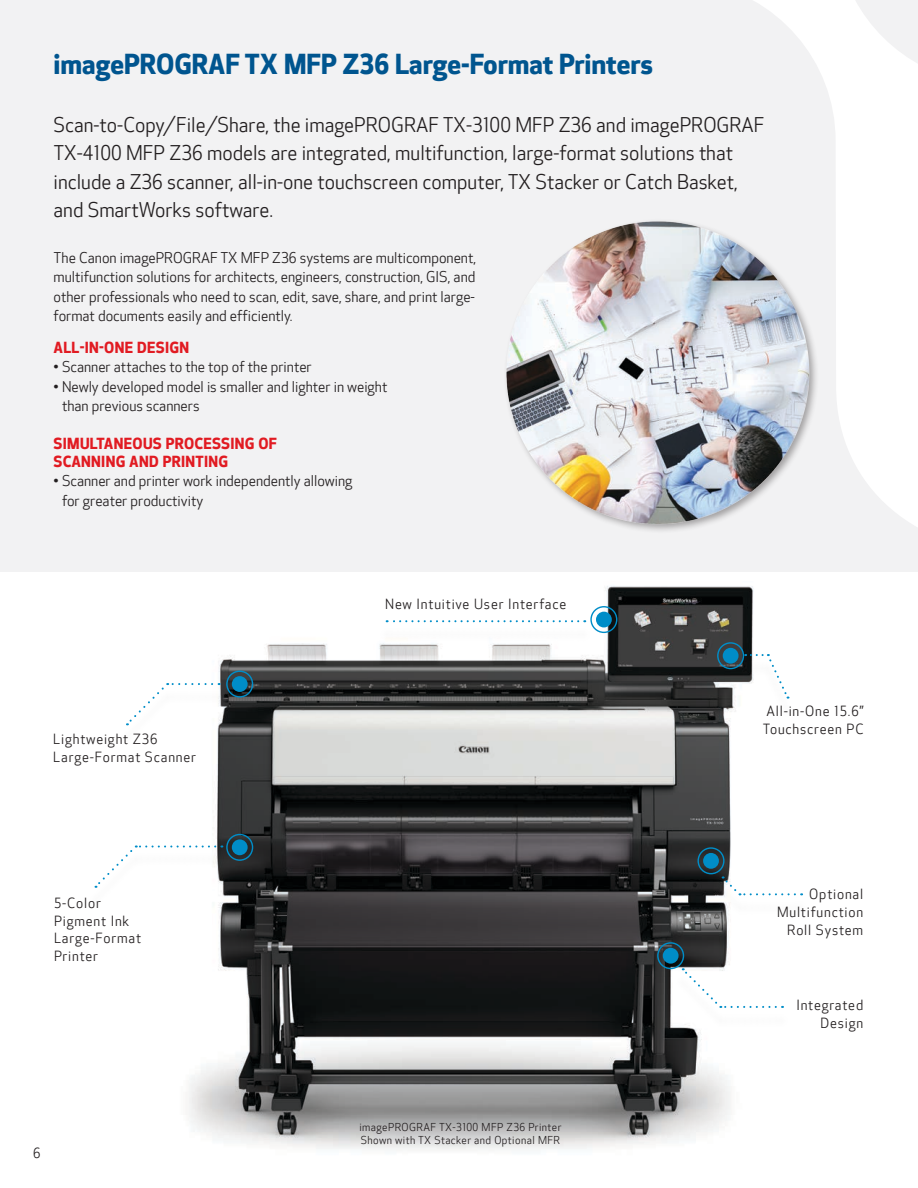
<style>
.page{position:relative;width:918px;height:1188px;background:#fff}
.page>*{position:absolute;margin:0;border:0;box-sizing:border-box;transform-origin:0 0}
.Headline_New{font:700 27px "Optic Sans 401";color:#00558f}
.PageIntroText{font:19.5px/28.5px "Optic Sans 201";color:#231f20}
.Copy_Heads{font:700 15px/18px "Optic Sans 401";letter-spacing:.02em;color:#e11b22}
.BodyCopy{font:14.25px/19.5px "Optic Sans 201";color:#231f20}
.t1{font:13.5px/18px "Optic Sans 201";letter-spacing:.06em;color:#231f20}
.PhotoCaptions{font:10.5px/12.6px "Optic Sans 201";letter-spacing:.04em;color:#231f20}
</style>
<div class="page">
<svg style="left:0;top:0;width:918px;height:572px;fill:#f2f2f3"></svg>
<img style="left:145px;top:586px;width:609px;height:564px">
<img style="left:500px;top:215px;width:319px;height:319px">
<div style="left:232px;top:676px;width:16px;height:16px;background:#008dc8;border-radius:50%"></div>
<div style="left:226px;top:671px;width:27px;height:27px;border:1px solid #008dc8;border-radius:50%"></div>
<div style="left:723px;top:648px;width:16px;height:16px;background:#008dc8;border-radius:50%"></div>
<div style="left:717px;top:642px;width:27px;height:27px;border:1px solid #008dc8;border-radius:50%"></div>
<div style="left:703px;top:853px;width:16px;height:16px;background:#008dc8;border-radius:50%"></div>
<div style="left:697px;top:847px;width:28px;height:27px;border:1px solid #008dc8;border-radius:50%"></div>
<div style="left:663px;top:948px;width:16px;height:16px;background:#008dc8;border-radius:50%"></div>
<div style="left:657px;top:942px;width:27px;height:27px;border:1px solid #008dc8;border-radius:50%"></div>
<div style="left:596px;top:612px;width:16px;height:15px;background:#008dc8;border-radius:50%"></div>
<div style="left:590px;top:606px;width:27px;height:27px;border:1px solid #008dc8;border-radius:50%"></div>
<div style="left:232px;top:839px;width:16px;height:16px;background:#008dc8;border-radius:50%"></div>
<div style="left:226px;top:834px;width:27px;height:27px;border:1px solid #008dc8;border-radius:50%"></div>
<div style="left:119px;top:690px;width:108px;height:55px;background:#231f20;opacity:.4"></div>
<svg style="left:126px;top:683px;width:86px;height:42px"></svg>
<div style="left:88px;top:852px;width:141px;height:56px;background:#231f20;opacity:.4"></div>
<svg style="left:95px;top:846px;width:120px;height:42px"></svg>
<div style="left:379px;top:627px;width:213px;height:16px;background:#fdfdfd"></div>
<svg style="left:387px;top:620px;width:191px;height:2px"></svg>
<div style="left:715px;top:883px;width:94px;height:33px;background:#231f20;opacity:.4"></div>
<svg style="left:722px;top:876px;width:73px;height:19px"></svg>
<div style="left:675px;top:975px;width:115px;height:53px;background:#fff"></div>
<svg style="left:682px;top:968px;width:94px;height:40px"></svg>
<div style="left:737px;top:661px;width:58px;height:58px;background:#231f20;opacity:.4"></div>
<svg style="left:745px;top:654px;width:44px;height:45px"></svg>
<p class="Headline_New" style="left:54px;top:48px;width:601px">imagePROGRAF TX MFP Z36 Large-Format Printers</p>
<p class="PageIntroText" style="left:54px;top:111px;width:713px">Scan-to-Copy/File/Share, the imagePROGRAF TX-3100 MFP Z36 and imagePROGRAF TX-4100 MFP Z36 models are integrated, multifunction, large-format solutions that include a Z36 scanner, all-in-one touchscreen computer, TX Stacker or Catch Basket, and SmartWorks software.</p>
<p class="BodyCopy" style="left:54px;top:248px;width:424px;text-align:justify">The Canon imagePROGRAF TX MFP Z36 systems are multicomponent, multifunction solutions for architects, engineers, construction, GIS, and other professionals who need to scan, edit, save, share, and print large&shy;format documents easily and efficiently.</p>
<p class="Copy_Heads" style="left:54px;top:338px;width:137px">ALL-IN-ONE DESIGN</p>
<p class="BodyCopy" style="left:54px;top:358px;width:260px">• Scanner attaches to the top of the printer</p>
<p class="BodyCopy" style="left:62px;top:377px;width:327px;text-indent:-8px">• Newly developed model is smaller and lighter in weight than previous scanners</p>
<p class="Copy_Heads" style="left:54px;top:434px;width:225px">SIMULTANEOUS PROCESSING OF<br>SCANNING AND PRINTING</p>
<p class="BodyCopy" style="left:62px;top:472px;width:292px;text-indent:-8px">• Scanner and printer work independently allowing for greater productivity</p>
<p class="t1" style="left:53px;top:730px;width:144px">Lightweight Z36<br>Large-Format Scanner</p>
<p class="t1" style="left:385px;top:595px;width:183px">New Intuitive User Interface</p>
<p class="t1" style="left:763px;top:702px;width:102px">All-in-One 15.6”<br>Touchscreen PC</p>
<p class="t1" style="left:54px;top:894px;width:89px">5-Color<br>Pigment Ink<br>Large-Format<br>Printer</p>
<p class="t1" style="left:33px;top:1144px;width:9px">6</p>
<p class="PhotoCaptions" style="left:359px;top:1122px;width:204px">imagePROGRAF TX-3100 MFP Z36 Printer<br>Shown with TX Stacker and Optional MFR</p>
<p class="t1" style="left:777px;top:886px;width:88px;text-align:right">Optional<br>Multifunction<br>Roll System</p>
<p class="t1" style="left:796px;top:997px;width:68px;text-align:right">Integrated<br>Design</p>
</div>
